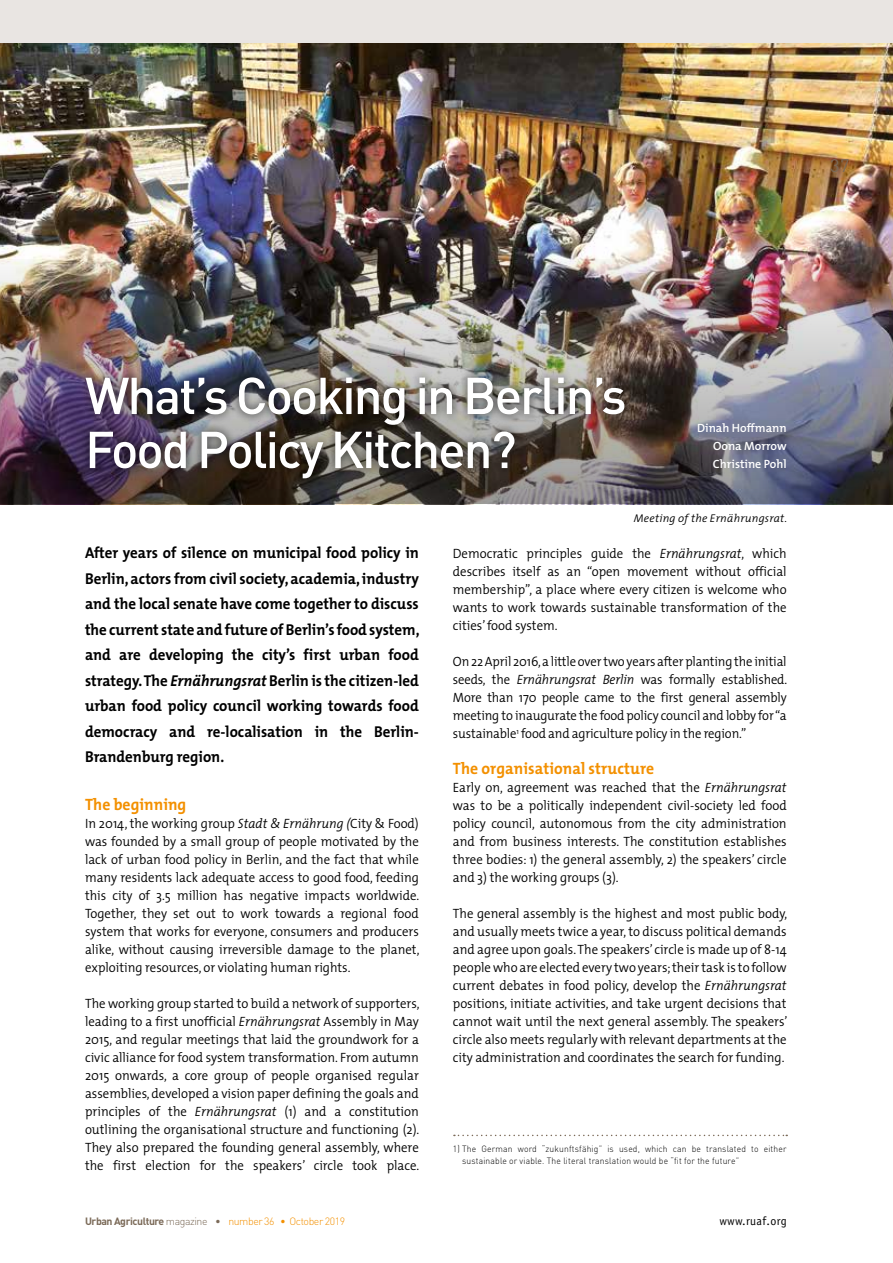
<style>
.page{position:relative;width:893px;height:1263px;background:#fff}
.page>*{position:absolute;margin:0;border:0;box-sizing:border-box;transform-origin:0 0}
.t1{font:500 51px/54px "DIN";letter-spacing:-.04em;color:#fff}
.t2{font:18px "DIN";color:#7b6a58}
.t3{font:700 16.5px "The Mix";letter-spacing:.005em;color:#f39000;scale:.95 1}
.t4{font:700 15.75px/25.5px "The Mix";color:#000;text-align:justify;scale:.95 1}
.t5{font:300 13.5px/18px "The Mix";color:#000;text-align:justify;scale:.95 1}
.t6{font:300 13.5px/18px "The Mix";color:#000;text-align:justify;scale:.94 1}
.t7{font:600 12px/18px "The Mix";color:#fff;text-align:justify}
.t8{font:12px "Officina Sans";letter-spacing:.03em;color:#000}
.t9{font:italic 300 11.25px "The Mix";letter-spacing:.02em;color:#000}
.t10{font:300 10.5px "DIN";letter-spacing:-.04em;color:#f39000}
.t11{font:300 9px/12px "DIN";letter-spacing:.02em;color:#000;scale:.95 1}
.s1{font-style:italic}
.s2{font-weight:700;color:#7b6a58}
.s3{color:#7b6a58}
</style>
<div class="page">
<img style="left:0;top:43px;width:893px;height:216px">
<div style="left:0;top:0;width:893px;height:43px;background:#e9e5e2"></div>
<img style="left:0;top:259px;width:893px;height:245px">
<div style="left:77px;top:368px;width:556px;height:120px;background:#000;opacity:.75"></div>
<svg style="left:454px;top:1135px;width:333px;height:1px"></svg>
<h2 class="t2" style="left:830px;top:155px;width:21px">37</h2>
<h1 class="t1" style="left:85px;top:367px;width:543px">What’s Cooking in Berlin’s<br>Food Policy Kitchen?</h1>
<p class="t7" style="left:713px;top:419px;width:75px;text-indent:-16px">Dinah Hoffmann Oona Morrow Christine Pohl</p>
<p class="t9" style="left:634px;top:509px;width:155px">Meeting of the Ernährungsrat.</p>
<p class="t4" style="left:85px;top:540px;width:354px">After years of silence on municipal food policy in Berlin, actors from civil society, academia, industry and the local senate have come together to discuss the current state and future of Berlin’s food system, and are developing the city’s first urban food strategy. The <span class="s1">Ernährungsrat</span> Berlin is the citizen-led urban food policy council working towards food democracy and re-localisation in the Berlin-Brandenburg region.</p>
<p class="t3" style="left:85px;top:791px;width:108px">The beginning</p>
<p class="t5" style="left:85px;top:814px;width:353px">In 2014, the working group <span class="s1">Stadt &amp; Ernährung (</span>City &amp; Food) was founded by a small group of people motivated by the lack of urban food policy in Berlin, and the fact that while many residents lack adequate access to good food, feeding this city of 3.5 million has negative impacts worldwide.<br>Together, they set out to work towards a regional food system that works for everyone, consumers and producers alike, without causing irreversible damage to the planet, exploiting resources, or violating human rights.</p>
<p class="t5" style="left:85px;top:994px;width:354px">The working group started to build a network of supporters, leading to a first unofficial <span class="s1">Ernährungsrat</span> Assembly in May 2015, and regular meetings that laid the groundwork for a civic alliance for food system transformation. From autumn 2015 onwards, a core group of people organised regular assemblies, developed a vision paper defining the goals and principles of the <span class="s1">Ernährungsrat</span> (1) and a constitution outlining the organisational structure and functioning (2).<br>They also prepared the founding general assembly, where the first election for the speakers’ circle took place.</p>
<p class="t10" style="left:85px;top:1215px;width:262px"><span class="s2">Urban Agriculture</span> <span class="s3">magazine •</span> number 36 • October 2019</p>
<p class="t5" style="left:453px;top:544px;width:353px">Democratic principles guide the <span class="s1">Ernährungsrat</span>, which describes itself as an “open movement without official membership”, a place where every citizen is welcome who wants to work towards sustainable transformation of the cities’ food system.</p>
<p class="t6" style="left:453px;top:652px;width:357px">On 22 April 2016, a little over two years after planting the initial seeds, the <span class="s1">Ernährungsrat Berlin</span> was formally established.<br>More than 170 people came to the first general assembly meeting to inaugurate the food policy council and lobby for “a sustainable<sup>1</sup> food and agriculture policy in the region.”</p>
<p class="t3" style="left:453px;top:755px;width:213px">The organisational structure</p>
<p class="t5" style="left:453px;top:778px;width:353px">Early on, agreement was reached that the <span class="s1">Ernährungsrat </span>was to be a politically independent civil-society led food policy council, autonomous from the city administration and from business interests. The constitution establishes three bodies: 1) the general assembly, 2) the speakers’ circle and 3) the working groups (3).</p>
<p class="t5" style="left:453px;top:904px;width:354px">The general assembly is the highest and most public body, and usually meets twice a year, to discuss political demands and agree upon goals. The speakers’ circle is made up of 8-14 people who are elected every two years; their task is to follow current debates in food policy, develop the <span class="s1">Ernährungsrat </span>positions, initiate activities, and take urgent decisions that cannot wait until the next general assembly. The speakers’ circle also meets regularly with relevant departments at the city administration and coordinates the search for funding.</p>
<p class="t11" style="left:462px;top:1143px;width:343px;text-indent:-9px">1) The German word “zukunftsfähig” is used, which can be translated to either sustainable or viable. The literal translation would be “fit for the future”</p>
<p class="t8" style="left:719px;top:1214px;width:69px">www.ruaf.org</p>
</div>
